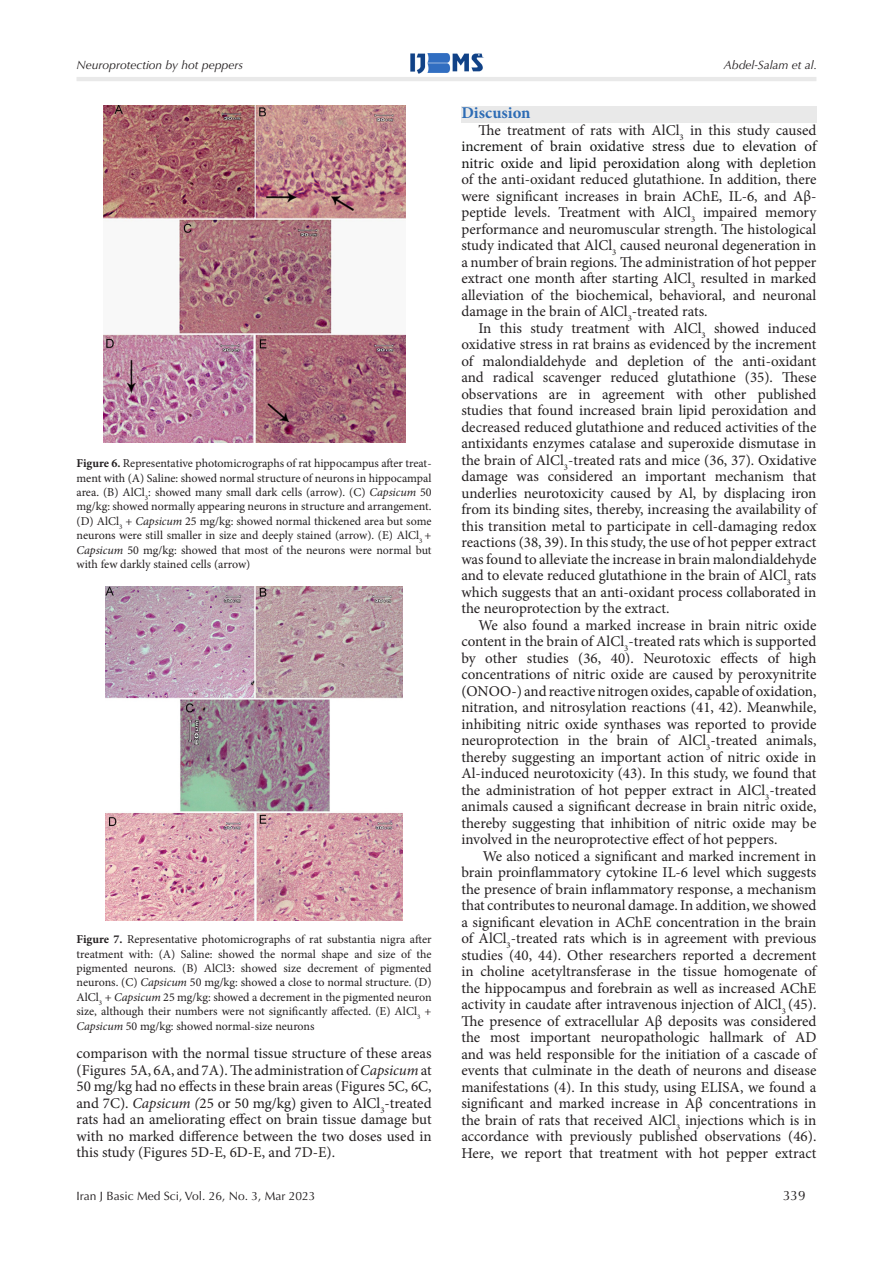
<style>
.page{position:relative;width:893px;height:1263px;background:#fff}
.page>*{position:absolute;margin:0;border:0;box-sizing:border-box;transform-origin:0 0}
.t1{font:700 16.5px "Minion Pro";color:#2d6cb5}
.t2{font:15px/16.5px "Minion Pro";color:#231f20;text-align:justify}
.t3{font:13.5px "Optima LT Std";color:#231f20}
.t4{font:12px/14.4px "Minion Pro";letter-spacing:-.005em;color:#231f20;text-align:justify}
.t5{font:italic 12px "Optima LT Std";color:#231f20}
.t6{font:12px "Optima LT Std";color:#231f20}
.s1{font-weight:700}
.s2{font-style:italic}
.s3{color:#131413}
</style>
<div class="page">
<img style="left:410px;top:53px;width:74px;height:21px">
<hr style="left:77px;top:77px;width:739px;height:4px;background:#e9e9e9">
<div style="left:461px;top:106px;width:355px;height:17px;background:#e9e9e9"></div>
<img style="left:104px;top:106px;width:302px;height:336px">
<img style="left:105px;top:586px;width:297px;height:334px">
<p class="t5" style="left:77px;top:58px;width:168px">Neuroprotection by hot peppers</p>
<p class="t5" style="left:724px;top:58px;width:95px">Abdel-Salam et al.</p>
<p class="t4" style="left:77px;top:456px;width:357px"><span class="s1">Figure 6.</span> Representative photomicrographs of rat hippocampus after treat&shy;ment with (A) Saline: showed normal structure of neurons in hippocampal area. (B) AlCl<sub>3</sub>: showed many small dark cells (arrow). (C) <span class="s2">Capsicum</span> 50 mg/kg: showed normally appearing neurons in structure and arrangement. (D) AlCl<sub>3</sub> + <span class="s2">Capsicum</span> 25 mg/kg: showed normal thickened area but some neurons were still smaller in size and deeply stained (arrow). (E) AlCl<sub>3</sub> + <span class="s2">Capsicum</span> 50 mg/kg: showed that most of the neurons were normal but with few darkly stained cells (arrow)</p>
<p class="t4" style="left:77px;top:932px;width:357px"><span class="s1">Figure 7.</span> Representative photomicrographs of rat substantia nigra after treatment with: (A) Saline: showed the normal shape and size of the pigmented neurons. (B) AlCl3: showed size decrement of pigmented neurons. (C) <span class="s2">Capsicum</span> 50 mg/kg: showed a close to normal structure. (D)<br>AlCl<sub>3</sub> + <span class="s2">Capsicum</span> 25 mg/kg: showed a decrement in the pigmented neuron size, although their numbers were not significantly affected. (E) AlCl<sub>3</sub> + <span class="s2">Capsicum</span> 50 mg/kg: showed normal-size neurons</p>
<p class="t2" style="left:77px;top:1045px;width:357px">comparison with the normal tissue structure of these areas (Figures 5A, 6A, and 7A). The administration of <span class="s2">Capsicum</span> at 50 mg/kg had no effects in these brain areas (Figures 5C, 6C, and 7C). <span class="s2">Capsicum (</span>25 or 50 mg/kg) given to AlCl<sub>3</sub>-treated rats had an ameliorating effect on brain tissue damage but with no marked difference between the two doses used in this study (Figures 5D-E, 6D-E, and 7D-E).</p>
<p class="t1" style="left:461px;top:101px;width:71px">Discusion</p>
<p class="t2" style="left:461px;top:122px;width:357px;text-indent:17px">The treatment of rats with AlCl<sub>3</sub> in this study caused <span class="s3">increment of brain oxidative stress due to elevation of nitric oxide and lipid peroxidation along with</span> depletion of the anti-oxidant reduced glutathione. In addition, there were significant increases in brain AChE, IL-6, and Aβ&shy;peptide levels. Treatment with AlCl<sub>3</sub> impaired memory performance and neuromuscular strength. The histological study indicated that AlCl<sub>3</sub> caused neuronal degeneration in a number of brain regions. The administration of hot pepper extract one month after starting AlCl<sub>3</sub> resulted in marked alleviation of the biochemical, behavioral, and neuronal damage in the brain of AlCl<sub>3</sub>-treated rats.</p>
<p class="t2" style="left:461px;top:320px;width:357px;text-indent:17px">In this study treatment with AlCl<sub>3</sub> showed induced oxidative stress in rat brains as evidenced by the increment of malondialdehyde and depletion of the anti-oxidant and radical scavenger reduced glutathione (35). These observations are in agreement with other published studies that found increased brain lipid peroxidation and decreased reduced glutathione and reduced activities of the antixidants enzymes catalase and superoxide dismutase in the brain of AlCl<sub>3</sub>-treated rats and mice (36, 37). Oxidative damage was considered an important mechanism that underlies neurotoxicity caused by Al, by displacing iron from its binding sites, thereby, increasing the availability of this transition metal to participate in cell-damaging redox reactions (38, 39). In this study, the use of hot pepper extract was found to alleviate the increase in brain malondialdehyde and to elevate reduced glutathione in the brain of AlCl<sub>3</sub> rats which suggests that an anti-oxidant process collaborated in the neuroprotection by the extract.</p>
<p class="t2" style="left:461px;top:617px;width:357px;text-indent:17px">We also found a marked increase in brain nitric oxide content in the brain of AlCl<sub>3</sub>-treated rats which is supported by other studies (36, 40). Neurotoxic effects of high concentrations of nitric oxide are caused by peroxynitrite (ONOO-) and reactive nitrogen oxides, capable of oxidation, nitration, and nitrosylation reactions (41, 42). Meanwhile, inhibiting nitric oxide synthases was reported to provide neuroprotection in the brain of AlCl<sub>3</sub>-treated animals, thereby suggesting an important action of nitric oxide in Al-induced neurotoxicity (43). In this study, we found that the administration of hot pepper extract in AlCl<sub>3</sub>-treated animals caused a significant decrease in brain nitric oxide, thereby suggesting that inhibition of nitric oxide may be involved in the neuroprotective effect of hot peppers.</p>
<p class="t2" style="left:461px;top:848px;width:357px;text-indent:21px">We also noticed a significant and marked increment in brain proinflammatory cytokine IL-6 level which suggests the presence of brain inflammatory response, a mechanism that contributes to neuronal damage. In addition, we showed a significant elevation in AChE concentration in the brain of AlCl<sub>3</sub>-treated rats which is in agreement with previous studies (40, 44). Other researchers reported a decrement in choline acetyltransferase in the tissue homogenate of the hippocampus and forebrain as well as increased AChE activity in caudate after intravenous injection of AlCl<sub>3</sub> (45).<br>The presence of extracellular Aβ deposits was considered the most important neuropathologic hallmark of AD and was held responsible for the initiation of a cascade of events that culminate in the death of neurons and disease manifestations (4). In this study, using ELISA, we found a significant and marked increase in Aβ concentrations in the brain of rats that received AlCl<sub>3</sub> injections which is in accordance with previously published observations (46).<br>Here, we report that treatment with hot pepper extract</p>
<p class="t6" style="left:77px;top:1188px;width:240px">Iran J Basic Med Sci, Vol. 26, No. 3, Mar 2023</p>
<p class="t3" style="left:783px;top:1187px;width:24px">339</p>
</div>
